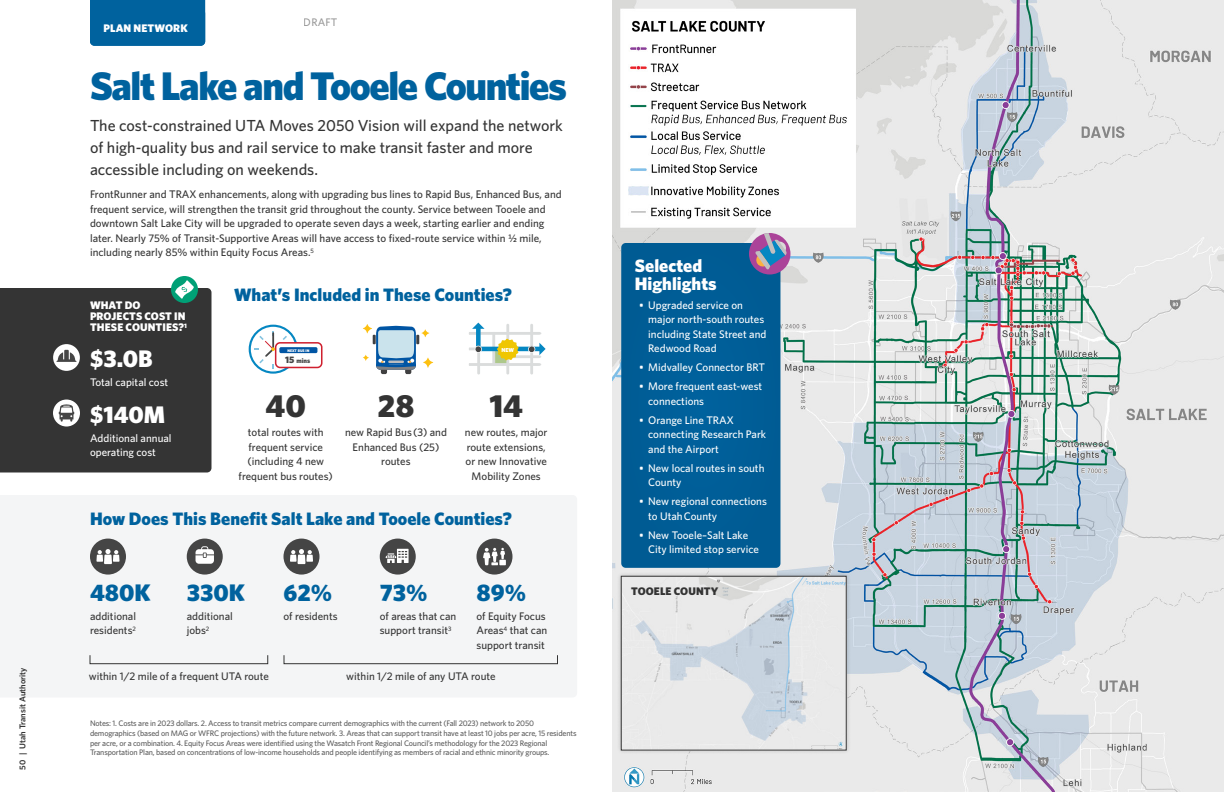
<style>
.page{position:relative;width:1224px;height:792px;background:#fff}
.page>*{position:absolute;margin:0;border:0;box-sizing:border-box;transform-origin:0 0}
.t1{font:900 40px "Whitney";letter-spacing:-.035em;color:#00629e}
.t2{font:900 32px "Whitney";color:#343434}
.t3{font:900 24px "Whitney";color:#00629e}
.t4{font:900 24px "Whitney";color:#fff}
.t5{font:900 18px "Whitney";color:#00629e}
.t6{font:900 18px/18px "Whitney";letter-spacing:.005em;color:#fff}
.t7{font:500 16px/22px "Whitney";color:#343434}
.t8{font:500 11px/14.5px "Whitney";color:#343434}
.t9{font:500 11px/14.5px "Whitney";color:#fff}
.t10{font:900 11px/11px "Whitney";letter-spacing:.005em;color:#fff}
.t11{font:900 11px "Whitney";letter-spacing:.005em;color:#343434}
.t12{font:600 8.5px "Whitney";color:#343434}
.t13{font:500 8px/9.6px "Whitney";letter-spacing:-.02em;color:#5d5d5d}
.t14{font:900 6.7px "Whitney";color:#454545}
.t15{font:900 5.7px "Whitney";color:#fff}
.t16{font:900 3.8px "Whitney";color:#fff}
.s1{font-size:9.5px}
</style>
<div class="page">
<img style="left:612px;top:0;width:612px;height:792px">
<div style="left:621px;top:243px;width:159px;height:325px;background:#005c96"></div>
<div style="left:749px;top:233px;width:41px;height:42px;background:#ab4399;border-radius:50%"></div>
<svg style="left:755px;top:233px;width:32px;height:37px"></svg>
<div style="left:0;top:288px;width:212px;height:184px;background:#343434"></div>
<div style="left:53px;top:344px;width:27px;height:27px;background:#fff;border-radius:50%"></div>
<svg style="left:57px;top:350px;width:19px;height:12px"></svg>
<div style="left:53px;top:400px;width:27px;height:27px;background:#fff;border-radius:50%"></div>
<svg style="left:59px;top:404px;width:15px;height:18px"></svg>
<div style="left:171px;top:276px;width:27px;height:27px;background:#00a076;border-radius:50%"></div>
<svg style="left:175px;top:280px;width:19px;height:19px"></svg>
<svg style="left:250px;top:326px;width:47px;height:47px"></svg>
<div style="left:249px;top:325px;width:49px;height:49px;border:2px solid #0587c2;border-radius:50%"></div>
<svg style="left:283px;top:336px;width:4px;height:4px"></svg>
<svg style="left:254px;top:331px;width:22px;height:37px"></svg>
<div style="left:276px;top:343px;width:46px;height:24px;background:#fff;border-radius:4px"></div>
<div style="left:275px;top:342px;width:48px;height:26px;border:2px solid #cf202f;border-radius:4px"></div>
<div style="left:279px;top:347px;width:38px;height:6px;background:#0055a4;border-radius:2px"></div>
<svg style="left:363px;top:324px;width:70px;height:50px"></svg>
<hr style="left:477px;top:326px;width:3px;height:49px;background:#dadcdc">
<hr style="left:506px;top:324px;width:3px;height:51px;background:#dadcdc">
<hr style="left:530px;top:324px;width:3px;height:51px;background:#dadcdc">
<svg style="left:469px;top:323px;width:77px;height:43px"></svg>
<div style="left:0;top:495px;width:577px;height:202px;background:#f4f5f6"></div>
<div style="left:90px;top:539px;width:36px;height:36px;background:#454545;border-radius:50%"></div>
<svg style="left:96px;top:549px;width:24px;height:15px"></svg>
<div style="left:187px;top:539px;width:36px;height:36px;background:#454545;border-radius:50%"></div>
<svg style="left:196px;top:546px;width:18px;height:18px"></svg>
<div style="left:380px;top:539px;width:36px;height:36px;background:#454545;border-radius:50%"></div>
<svg style="left:385px;top:549px;width:24px;height:14px"></svg>
<div style="left:476px;top:539px;width:36px;height:36px;background:#454545;border-radius:50%"></div>
<svg style="left:483px;top:548px;width:23px;height:17px"></svg>
<div style="left:284px;top:539px;width:36px;height:36px;background:#454545;border-radius:50%"></div>
<svg style="left:290px;top:549px;width:23px;height:15px"></svg>
<div style="left:90px;top:655px;width:178px;height:9px;border:1px solid #343434"></div>
<div style="left:284px;top:655px;width:274px;height:9px;border:1px solid #343434"></div>
<div style="left:616px;top:571px;width:235px;height:184px;background:#000;opacity:.2"></div>
<img style="left:623px;top:578px;width:221px;height:170px">
<div style="left:621px;top:576px;width:225px;height:174px;border:1px solid #343434"></div>
<svg style="left:90px;top:0;width:115px;height:45px"></svg>
<div style="left:90px;top:9px;width:115px;height:37px;background:#00629e;border-radius:4px"></div>
<p class="t12" style="left:17px;top:770px;width:103px;rotate:-90deg">50 | Utah Transit Authority</p>
<p class="t10" style="left:104px;top:23px;width:86px">PLAN NETWORK</p>
<p class="t8" style="left:304px;top:15px;width:35px">DRAFT</p>
<h1 class="t1" style="left:90px;top:59px;width:479px">Salt Lake and Tooele Counties</h1>
<h3 class="t7" style="left:90px;top:114px;width:474px">The cost-constrained UTA Moves 2050 Vision will expand the network of high-quality bus and rail service to make transit faster and more accessible including on weekends.</h3>
<p class="t8" style="left:90px;top:187px;width:473px">FrontRunner and TRAX enhancements, along with upgrading bus lines to Rapid Bus, Enhanced Bus, and frequent service, will strengthen the transit grid throughout the county. Service between Tooele and downtown Salt Lake City will be upgraded to operate seven days a week, starting earlier and ending later. Nearly 75% of Transit-Supportive Areas will have access to fixed-route service within ½ mile, including nearly 85% within Equity Focus Areas.<sup>5</sup></p>
<p class="t10" style="left:90px;top:300px;width:98px">WHAT DO<br>PROJECTS COST IN<br>THESE COUNTIES?<sup>1</sup></p>
<h3 class="t4" style="left:90px;top:342px;width:64px">$3.0B</h3>
<p class="t9" style="left:90px;top:375px;width:80px">Total capital cost</p>
<h3 class="t4" style="left:90px;top:398px;width:77px">$140M</h3>
<p class="t9" style="left:90px;top:430px;width:83px">Additional annual operating cost</p>
<h3 class="t5" style="left:234px;top:282px;width:279px">What’s Included in These Counties?</h3>
<p class="t16" style="left:287px;top:348px;width:23px">NEXT BUS IN</p>
<p class="t15" style="left:501px;top:346px;width:14px">NEW</p>
<p class="t14" style="left:285px;top:356px;width:26px"><span class="s1">15</span> mins</p>
<h2 class="t2" style="left:266px;top:384px;width:42px">40</h2>
<p class="t8" style="left:239px;top:425px;width:96px;text-align:center">total routes with frequent service (including 4 new frequent bus routes)</p>
<h2 class="t2" style="left:377px;top:384px;width:39px">28</h2>
<p class="t8" style="left:345px;top:425px;width:103px;text-align:center">new Rapid Bus (3) and<br>Enhanced Bus (25) routes</p>
<h2 class="t2" style="left:489px;top:384px;width:35px">14</h2>
<p class="t8" style="left:465px;top:425px;width:84px;text-align:center">new routes, major route extensions, or new Innovative<br>Mobility Zones</p>
<h3 class="t5" style="left:90px;top:506px;width:423px">How Does This Benefit Salt Lake and Tooele Counties?</h3>
<h3 class="t3" style="left:284px;top:576px;width:50px">62%</h3>
<p class="t8" style="left:284px;top:608px;width:56px">of residents</p>
<h3 class="t3" style="left:90px;top:576px;width:62px">480K</h3>
<p class="t8" style="left:90px;top:608px;width:48px">additional residents<sup>2</sup></p>
<p class="t8" style="left:89px;top:668px;width:182px">within 1/2 mile of a frequent UTA route</p>
<p class="t8" style="left:346px;top:668px;width:151px">within 1/2 mile of any UTA route</p>
<h3 class="t3" style="left:187px;top:576px;width:60px">330K</h3>
<p class="t8" style="left:187px;top:608px;width:48px">additional jobs<sup>2</sup></p>
<h3 class="t3" style="left:380px;top:576px;width:49px">73%</h3>
<p class="t8" style="left:380px;top:608px;width:78px">of areas that can support transit<sup>3</sup></p>
<h3 class="t3" style="left:476px;top:576px;width:51px">89%</h3>
<p class="t8" style="left:476px;top:608px;width:72px">of Equity Focus<br>Areas<sup>4</sup> that can support transit</p>
<p class="t13" style="left:90px;top:719px;width:488px">Notes: 1. Costs are in 2023 dollars. 2. Access to transit metrics compare current demographics with the current (Fall 2023) network to 2050 demographics (based on MAG or WFRC projections) with the future network. 3. Areas that can support transit have at least 10 jobs per acre, 15 residents per acre, or a combination. 4. Equity Focus Areas were identified using the Wasatch Front Regional Council’s methodology for the 2023 Regional Transportation Plan, based on concentrations of low-income households and people identifying as members of racial and ethnic minority groups.</p>
<h3 class="t6" style="left:635px;top:256px;width:83px">Selected<br>Highlights</h3>
<p class="t9" style="left:648px;top:298px;width:120px;text-indent:-9px">• Upgraded service on major north-south routes including State Street and<br>Redwood Road</p>
<p class="t9" style="left:639px;top:360px;width:127px">• Midvalley Connector BRT</p>
<p class="t9" style="left:648px;top:379px;width:116px;text-indent:-9px">• More frequent east-west connections</p>
<p class="t9" style="left:648px;top:413px;width:120px;text-indent:-9px">• Orange Line TRAX connecting Research Park and the Airport</p>
<p class="t9" style="left:648px;top:461px;width:118px;text-indent:-9px">• New local routes in south<br>County</p>
<p class="t9" style="left:648px;top:494px;width:120px;text-indent:-9px">• New regional connections to Utah County</p>
<p class="t9" style="left:648px;top:528px;width:112px;text-indent:-9px">• New Tooele–Salt Lake<br>City limited stop service</p>
<p class="t11" style="left:631px;top:584px;width:89px">TOOELE COUNTY</p>
</div>
